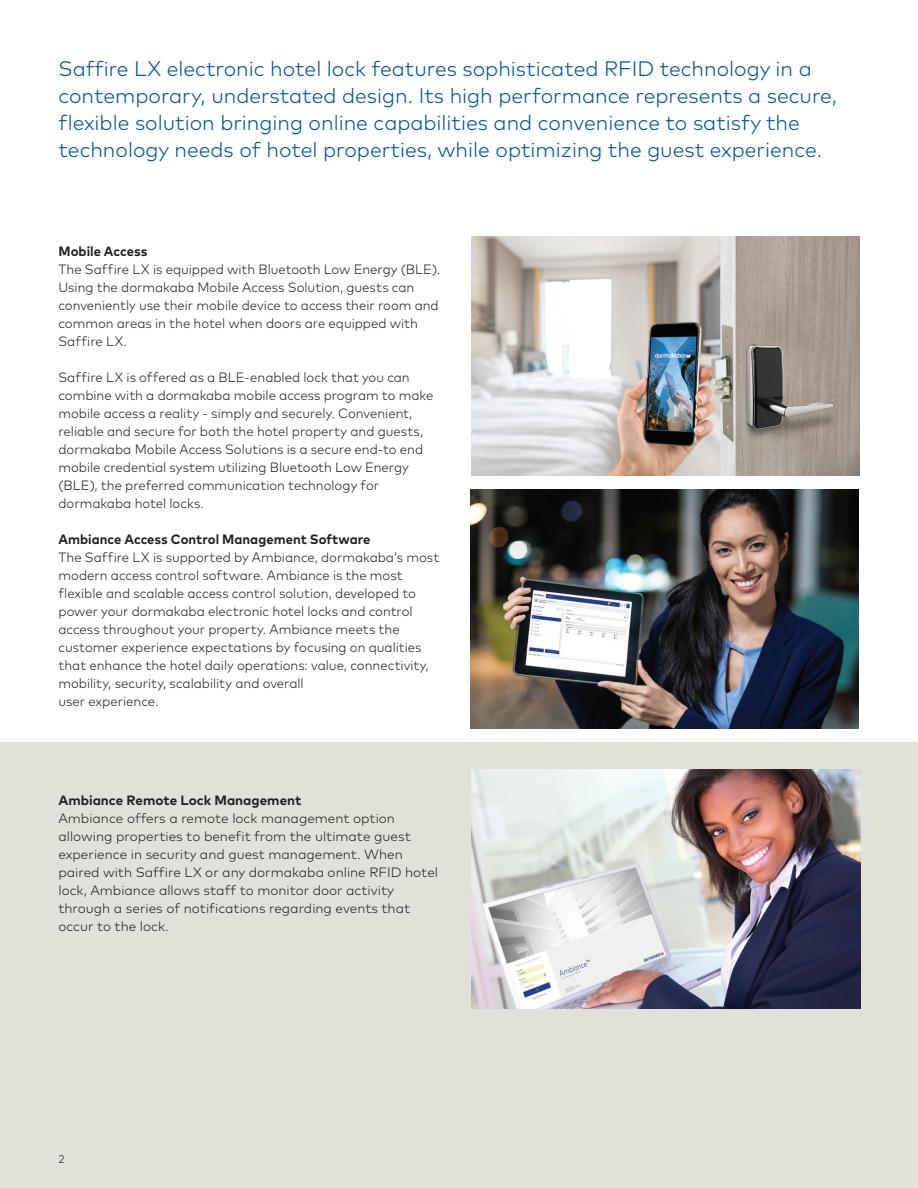
<style>
.page{position:relative;width:918px;height:1188px;background:#fff}
.page>*{position:absolute;margin:0;border:0;box-sizing:border-box;transform-origin:0 0}
.Subtitle_14pt_18pt{font:300 21px/27px "Mark Pro";color:#01519b}
.Body_Text_9pt_12pt{font:300 13.5px/18px "Mark Pro";color:#231f20}
.Lead_9pt_12pt{font:700 13.5px "Mark Pro";color:#231f20}
.t1{font:300 11.25px "Mark Pro";color:#231f20}
</style>
<div class="page">
<div style="left:0;top:742px;width:918px;height:446px;background:#e2e1d9"></div>
<img style="left:471px;top:769px;width:389px;height:239px">
<img style="left:470px;top:489px;width:388px;height:239px">
<img style="left:471px;top:236px;width:388px;height:239px">
<p class="Subtitle_14pt_18pt" style="left:58px;top:54px;width:780px">Saffire LX electronic hotel lock features sophisticated RFID technology in a contemporary, understated design. Its high performance represents a secure, flexible solution bringing online capabilities and convenience to satisfy the technology needs of hotel properties, while optimizing the guest experience.</p>
<p class="Lead_9pt_12pt" style="left:58px;top:241px;width:90px">Mobile Access</p>
<p class="Body_Text_9pt_12pt" style="left:58px;top:260px;width:383px">The Saffire LX is equipped with Bluetooth Low Energy (BLE).<br>Using the dormakaba Mobile Access Solution, guests can conveniently use their mobile device to access their room and common areas in the hotel when doors are equipped with Saffire LX.</p>
<p class="Body_Text_9pt_12pt" style="left:58px;top:368px;width:376px">Saffire LX is offered as a BLE-enabled lock that you can combine with a dormakaba mobile access program to make mobile access a reality - simply and securely. Convenient, reliable and secure for both the hotel property and guests, dormakaba Mobile Access Solutions is a secure end-to end mobile credential system utilizing Bluetooth Low Energy (BLE), the preferred communication technology for dormakaba hotel locks.</p>
<p class="Lead_9pt_12pt" style="left:58px;top:529px;width:314px">Ambiance Access Control Management Software</p>
<p class="Body_Text_9pt_12pt" style="left:58px;top:548px;width:382px">The Saffire LX is supported by Ambiance, dormakaba’s most modern access control software. Ambiance is the most flexible and scalable access control solution, developed to power your dormakaba electronic hotel locks and control access throughout your property. Ambiance meets the customer experience expectations by focusing on qualities that enhance the hotel daily operations: value, connectivity, mobility, security, scalability and overall<br>user experience.</p>
<p class="Lead_9pt_12pt" style="left:58px;top:790px;width:244px">Ambiance Remote Lock Management</p>
<p class="Body_Text_9pt_12pt" style="left:58px;top:809px;width:381px">Ambiance offers a remote lock management option allowing properties to benefit from the ultimate guest experience in security and guest management. When paired with Saffire LX or any dormakaba online RFID hotel lock, Ambiance allows staff to monitor door activity through a series of notifications regarding events that occur to the lock.</p>
<p class="t1" style="left:58px;top:1151px;width:8px">2</p>
</div>
